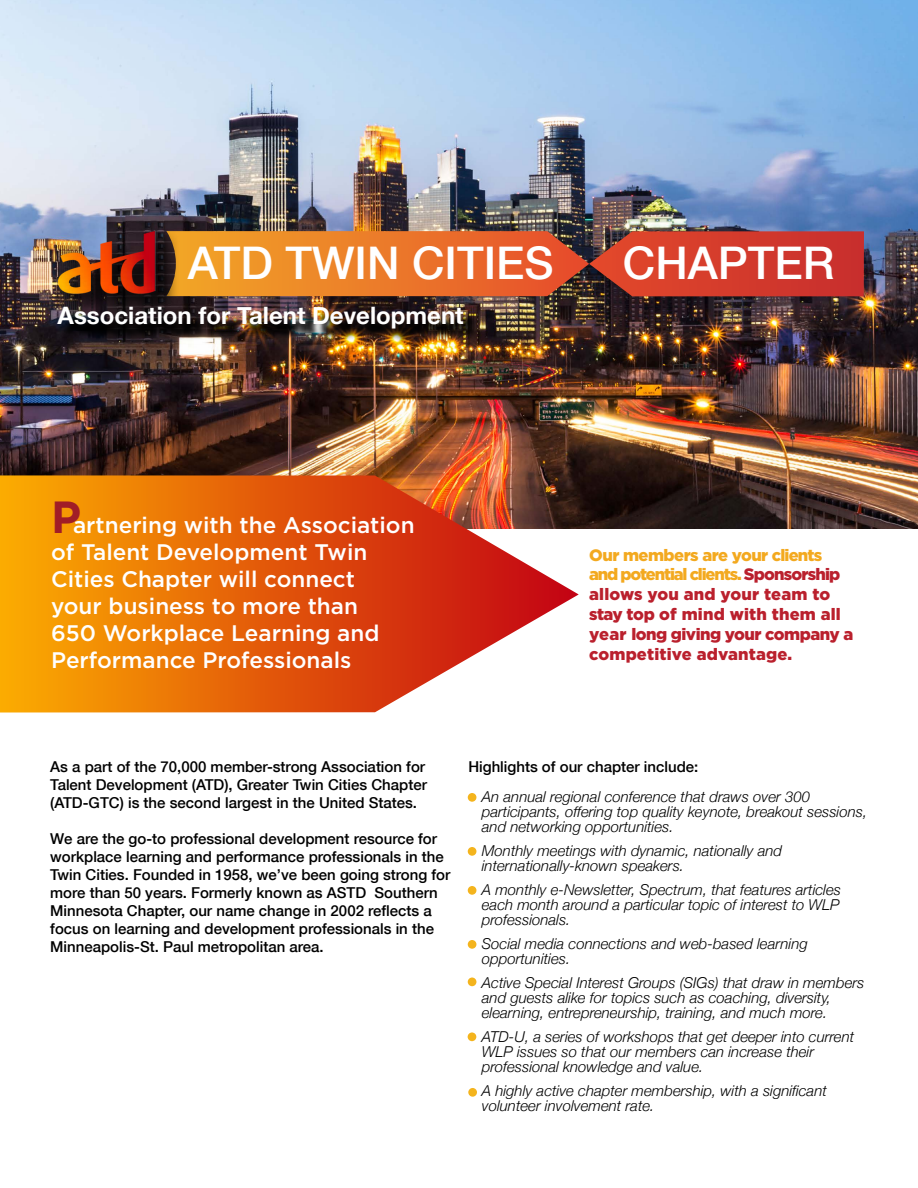
<style>
.page{position:relative;width:918px;height:1188px;background:#fff}
.page>*{position:absolute;margin:0;border:0;box-sizing:border-box;transform-origin:0 0}
.t1{font:500 45px "Helvetica Neue";color:#fff}
.t2{font:700 24px "Helvetica Neue";color:#fff}
.t3{font:500 22.5px/27px "Gotham";color:#fff}
.t4{font:900 16.5px/19.8px "Gotham";letter-spacing:-.03em;color:#ba202d}
.t5{font:italic 300 15px/15px "Helvetica Neue";color:#000}
.t6{font:500 15px/18px "Helvetica Neue";color:#000;text-align:justify}
.s1{font-weight:700;font-size:45px;color:#a11d27}
.s2{color:#f3a91f}
</style>
<div class="page">
<img style="left:0;top:0;width:918px;height:529px">
<svg style="left:0;top:475px;width:579px;height:238px;background:#e27227"></svg>
<svg style="left:189px;top:231px;width:675px;height:65px;background:#d75e2b"></svg>
<div style="left:53px;top:226px;width:127px;height:92px;background:#000;opacity:.8"></div>
<img style="left:56px;top:228px;width:133px;height:72px">
<div style="left:468px;top:793px;width:8px;height:9px;background:#f4b41d;border-radius:50%"></div>
<div style="left:468px;top:847px;width:8px;height:9px;background:#f4b41d;border-radius:50%"></div>
<div style="left:468px;top:886px;width:8px;height:9px;background:#f4b41d;border-radius:50%"></div>
<div style="left:468px;top:940px;width:8px;height:9px;background:#f4b41d;border-radius:50%"></div>
<div style="left:468px;top:978px;width:8px;height:8px;background:#f4b41d;border-radius:50%"></div>
<div style="left:468px;top:1032px;width:8px;height:9px;background:#f4b41d;border-radius:50%"></div>
<div style="left:468px;top:1088px;width:9px;height:9px;background:#f4b41d;border-radius:50%"></div>
<img style="left:60px;top:309px;width:420px;height:36px">
<h1 class="t1" style="left:188px;top:227px;width:367px">ATD TWIN CITIES</h1>
<h1 class="t1" style="left:623px;top:227px;width:213px">CHAPTER</h1>
<h2 class="t2" style="left:58px;top:293px;width:408px">Association for Talent Development</h2>
<h3 class="t3" style="left:51px;top:511px;width:365px"><span class="s1">P</span>artnering with the Association of Talent Development Twin<br>Cities Chapter will connect<br>your business to more than<br>650 Workplace Learning and<br>Performance Professionals</h3>
<p class="t4" style="left:589px;top:545px;width:266px"><span class="s2">Our members are your clients and potential clients.</span> Sponsorship allows you and your team to stay top of mind with them all year long giving your company a competitive advantage.</p>
<p class="t6" style="left:50px;top:757px;width:378px">As a part of the 70,000 member-strong Association for Talent Development (ATD), Greater Twin Cities Chapter (ATD-GTC) is the second largest in the United States.</p>
<p class="t6" style="left:50px;top:829px;width:402px;text-align:left">We are the go-to professional development resource for workplace learning and performance professionals in the Twin Cities. Founded in 1958, we’ve been going strong for more than 50 years. Formerly known as ASTD Southern Minnesota Chapter, our name change in 2002 reflects a focus on learning and development professionals in the Minneapolis-St. Paul metropolitan area.</p>
<p class="t6" style="left:468px;top:757px;width:232px">Highlights of our chapter include:</p>
<p class="t5" style="left:482px;top:789px;width:387px">An annual regional conference that draws over 300 participants, offering top quality keynote, breakout sessions, and networking opportunities.</p>
<p class="t5" style="left:482px;top:843px;width:302px">Monthly meetings with dynamic, nationally and internationally-known speakers.</p>
<p class="t5" style="left:482px;top:882px;width:361px;text-align:justify">A monthly e-Newsletter, Spectrum, that features articles each month around a particular topic of interest to WLP professionals.</p>
<p class="t5" style="left:482px;top:936px;width:327px">Social media connections and web-based learning opportunities.</p>
<p class="t5" style="left:482px;top:975px;width:384px">Active Special Interest Groups (SIGs) that draw in members and guests alike for topics such as coaching, diversity, elearning, entrepreneurship, training, and much more.</p>
<p class="t5" style="left:482px;top:1029px;width:374px">ATD-U, a series of workshops that get deeper into current<br>WLP issues so that our members can increase their professional knowledge and value.</p>
<p class="t5" style="left:482px;top:1083px;width:347px">A highly active chapter membership, with a significant volunteer involvement rate.</p>
</div>
